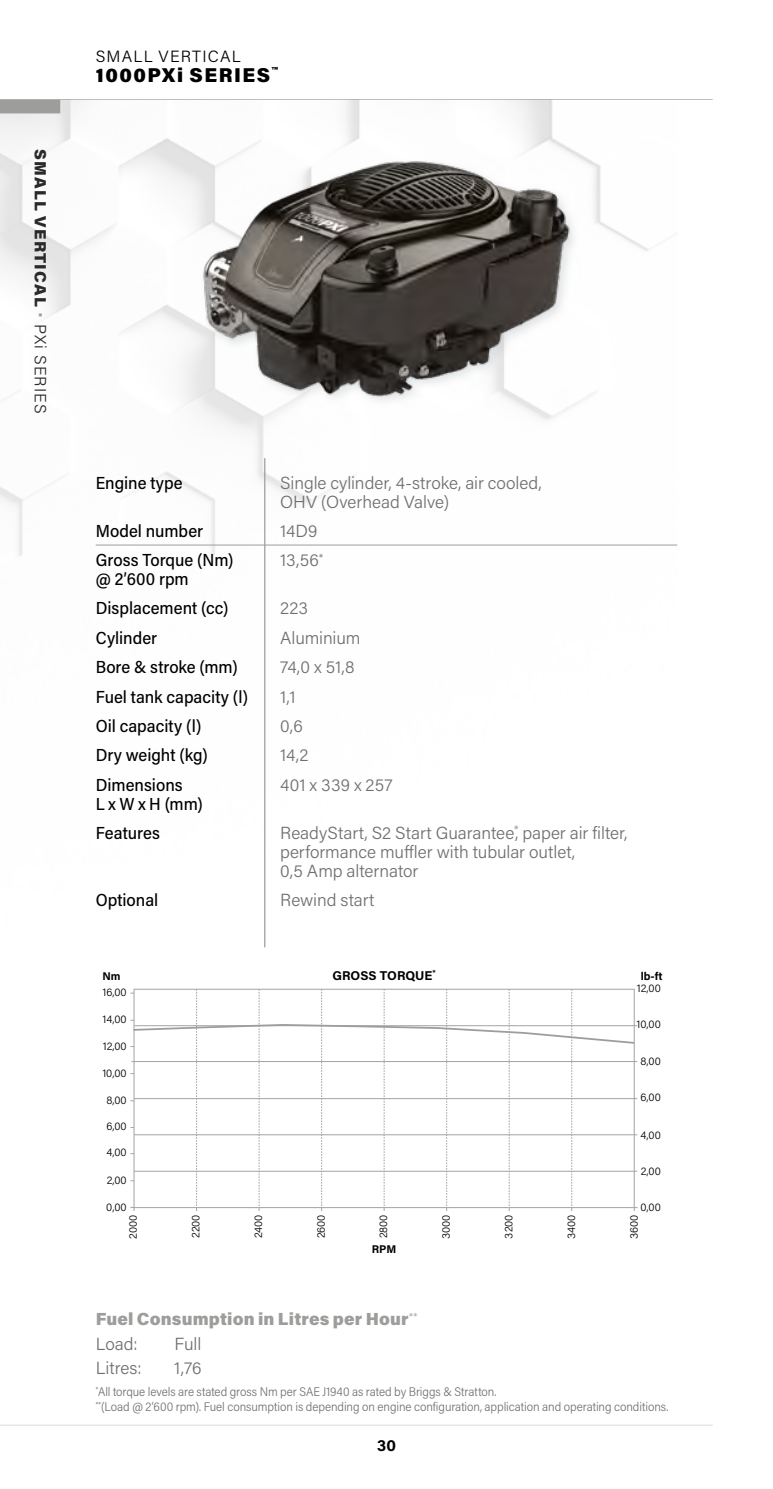
<style>
.page{position:relative;width:773px;height:1489px;background:#fff}
.page>*{position:absolute;margin:0;border:0;box-sizing:border-box;transform-origin:0 0}
.t1{font:900 20px "Acumin Pro";letter-spacing:.075em;color:#000}
.t2{font:300 17.5px/29.5px "Acumin Pro";color:#706f6f}
.t3{font:500 17.5px/29.5px "Acumin Pro Semi Cond";color:#000}
.t4{font:900 17.5px/24px "Acumin Pro";letter-spacing:.01em;color:#9d9d9c}
.t5{font:900 16.25px "Acumin Pro";letter-spacing:.075em;color:#292b29}
.t6{font:300 16.25px "Acumin Pro";letter-spacing:.075em;color:#000}
.t7{font:700 16.25px "Acumin Pro";color:#000}
.t8{font:700 12.75px "Acumin Pro";color:#000}
.t9{font:300 12.5px/15px "Acumin Pro Semi Cond";letter-spacing:-.005em;color:#706f6f}
.t10{font:300 11.25px "Acumin Pro";color:#000}
.t11{font:700 11.25px "Acumin Pro";color:#000}
.s1{font-weight:300;color:#9d9d9c}
.s2{font-weight:300}
.s3{font-weight:300;color:#706f6f}
</style>
<div class="page">
<img style="left:0;top:113px;width:677px;height:1098px">
<svg style="left:0;top:99px;width:712px;height:14px"></svg>
<hr style="left:0;top:1424px;width:712px;height:1px;background:#dadada">
<svg style="left:130px;top:989px;width:507px;height:221px"></svg>
<img style="left:191px;top:113px;width:390px;height:341px">
<hr style="left:96px;top:544px;width:581px;height:1px;background:#9d9d9c">
<hr style="left:264px;top:458px;width:1px;height:489px;background:#9d9d9c">
<p class="t5" style="left:52px;top:149px;width:266px;rotate:90deg">SMALL VERTICAL <span class="s1">•</span> <span class="s2">PXi SERIES</span></p>
<p class="t6" style="left:96px;top:45px;width:146px">SMALL VERTICAL</p>
<p class="t1" style="left:96px;top:60px;width:183px">1000PXi SERIES<sup>™</sup></p>
<p class="t3" style="left:96px;top:467px;width:88px">Engine type</p>
<p class="t3" style="left:96px;top:515px;width:139px">Model number<br>Gross Torque (Nm)</p>
<p class="t3" style="left:96px;top:563px;width:154px">@ 2’600 rpm<br>Displacement (cc)<br>Cylinder<br>Bore &amp; stroke (mm)<br>Fuel tank capacity (l)<br>Oil capacity (l)<br>Dry weight (kg)<br>Dimensions</p>
<p class="t3" style="left:96px;top:788px;width:109px">L x W x H (mm)<br>Features</p>
<p class="t3" style="left:96px;top:884px;width:64px">Optional</p>
<p class="t2" style="left:280px;top:472px;width:263px;line-height:18.8px">Single cylinder, 4-stroke, air cooled,<br>OHV (Overhead Valve)</p>
<p class="t2" style="left:280px;top:515px;width:44px">14D9<br>13,56<sup>*</sup></p>
<p class="t2" style="left:280px;top:593px;width:114px">223<br>Aluminium<br>74,0 x 51,8<br>1,1<br>0,6<br>14,2<br>401 x 339 x 257</p>
<p class="t2" style="left:280px;top:822px;width:349px;line-height:18.8px">ReadyStart, S2 Start Guarantee<sup>®</sup>, paper air filter, performance muffler with tubular outlet,<br>0,5 Amp alternator</p>
<p class="t2" style="left:280px;top:884px;width:96px">Rewind start</p>
<p class="t8" style="left:332px;top:966px;width:105px">GROSS TORQUE<sup>*</sup></p>
<p class="t11" style="left:102px;top:968px;width:20px">Nm</p>
<p class="t11" style="left:640px;top:968px;width:23px">lb-ft</p>
<p class="t10" style="left:102px;top:984px;width:26px">16,00</p>
<p class="t10" style="left:103px;top:1011px;width:26px">14,00</p>
<p class="t10" style="left:103px;top:1037px;width:26px">12,00</p>
<p class="t10" style="left:102px;top:1065px;width:26px">10,00</p>
<p class="t10" style="left:106px;top:1092px;width:22px">8,00</p>
<p class="t10" style="left:106px;top:1118px;width:22px">6,00</p>
<p class="t10" style="left:106px;top:1144px;width:22px">4,00</p>
<p class="t10" style="left:107px;top:1172px;width:22px">2,00</p>
<p class="t10" style="left:106px;top:1199px;width:22px">0,00</p>
<p class="t10" style="left:636px;top:980px;width:26px">12,00</p>
<p class="t10" style="left:636px;top:1016px;width:26px">10,00</p>
<p class="t10" style="left:640px;top:1053px;width:22px">8,00</p>
<p class="t10" style="left:640px;top:1089px;width:22px">6,00</p>
<p class="t10" style="left:640px;top:1126px;width:22px">4,00</p>
<p class="t10" style="left:640px;top:1163px;width:22px">2,00</p>
<p class="t10" style="left:640px;top:1199px;width:22px">0,00</p>
<p class="t10" style="left:125px;top:1238px;width:26px;rotate:-90deg">2000</p>
<p class="t10" style="left:188px;top:1237px;width:25px;rotate:-90deg">2200</p>
<p class="t10" style="left:250px;top:1238px;width:25px;rotate:-90deg">2400</p>
<p class="t10" style="left:313px;top:1238px;width:26px;rotate:-90deg">2600</p>
<p class="t10" style="left:375px;top:1238px;width:26px;rotate:-90deg">2800</p>
<p class="t10" style="left:438px;top:1238px;width:26px;rotate:-90deg">3000</p>
<p class="t10" style="left:500px;top:1238px;width:26px;rotate:-90deg">3200</p>
<p class="t10" style="left:563px;top:1238px;width:26px;rotate:-90deg">3400</p>
<p class="t10" style="left:626px;top:1238px;width:26px;rotate:-90deg">3600</p>
<p class="t11" style="left:372px;top:1240px;width:26px">RPM</p>
<p class="t4" style="left:96px;top:1306px;width:323px">Fuel Consumption in Litres per Hour<sup>**<br></sup><span class="s3">Load:</span></p>
<p class="t2" style="left:174px;top:1327px;width:28px">Full</p>
<p class="t2" style="left:96px;top:1351px;width:47px">Litres:</p>
<p class="t2" style="left:174px;top:1351px;width:29px">1,76</p>
<p class="t9" style="left:96px;top:1383px;width:574px"><sup>*</sup>All torque levels are stated gross Nm per SAE J1940 as rated by Briggs &amp; Stratton.<br><sup>**</sup>(Load @ 2’600 rpm). Fuel consumption is depending on engine configuration, application and operating conditions.</p>
<p class="t7" style="left:377px;top:1433px;width:20px">30</p>
</div>
